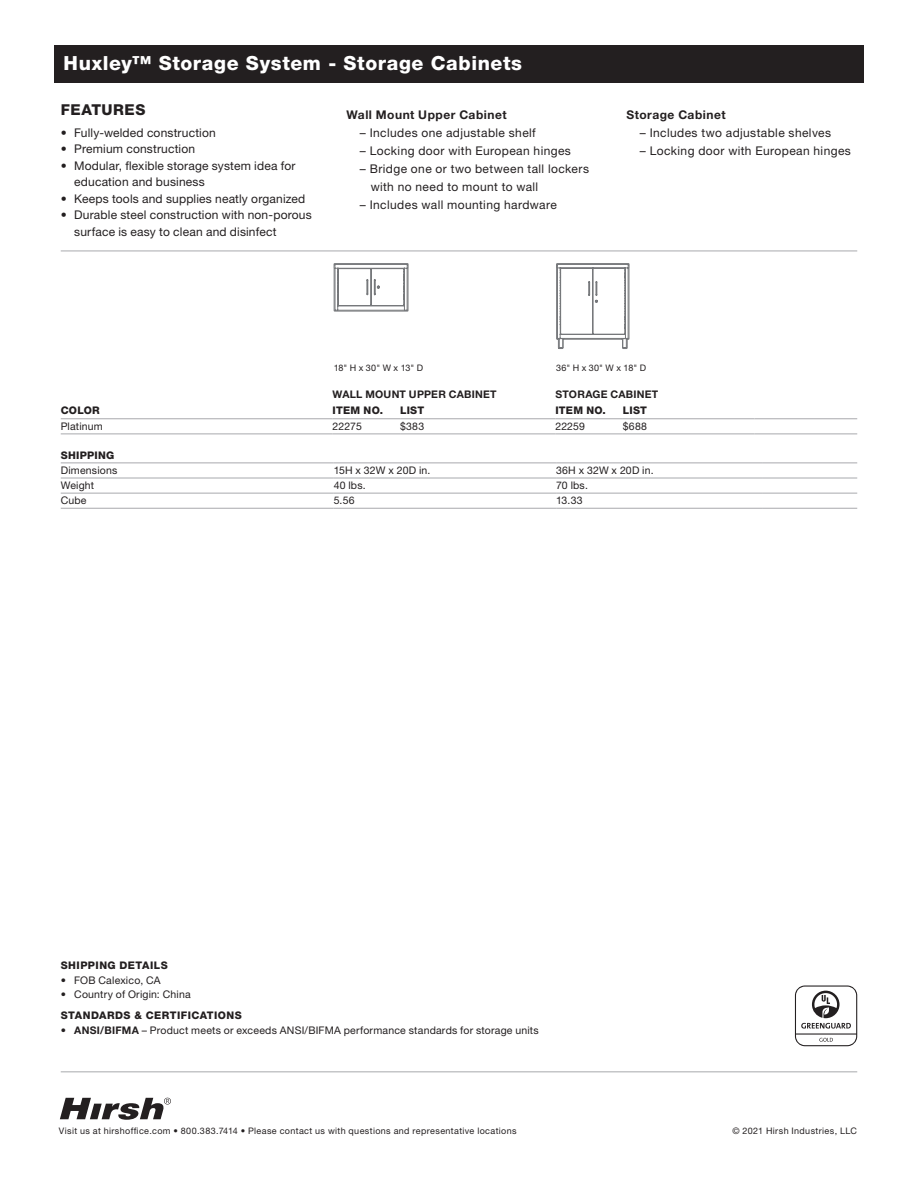
<style>
.page{position:relative;width:918px;height:1188px;background:#fff}
.page>*{position:absolute;margin:0;border:0;box-sizing:border-box;transform-origin:0 0}
.t1{font:800 19.5px "Helvetica Neue LT Std";letter-spacing:.03em;color:#fff}
.t2{font:800 15px "Helvetica Neue LT Std";letter-spacing:.035em;color:#231f20}
.t3{font:12px/16.5px "Helvetica Neue LT Std";letter-spacing:.02em;color:#231f20}
.t4{font:700 12px "Helvetica Neue LT Std";letter-spacing:.045em;color:#231f20}
.t5{font:10.5px "Helvetica Neue LT Std";letter-spacing:.015em;color:#231f20}
.t6{font:800 10.5px "Helvetica Neue LT Std";letter-spacing:.03em;color:#231f20}
.t7{font:700 10.5px "Helvetica Neue LT Std";letter-spacing:.025em;color:#231f20}
.t8{font:9px "Helvetica Neue LT Std";letter-spacing:.04em;color:#231f20}
.s1{font-weight:700}
</style>
<div class="page">
<svg style="left:60px;top:1098px;width:111px;height:22px"></svg>
<div style="left:54px;top:45px;width:810px;height:38px;background:#231f20"></div>
<hr style="left:61px;top:251px;width:796px;height:1px;background:#a8a9ad">
<hr style="left:61px;top:1071px;width:796px;height:1px;background:#a8a9ad">
<hr style="left:61px;top:418px;width:272px;height:1px;background:#a8a9ad">
<hr style="left:61px;top:434px;width:272px;height:1px;background:#a8a9ad">
<hr style="left:333px;top:418px;width:67px;height:1px;background:#a8a9ad">
<hr style="left:333px;top:434px;width:67px;height:1px;background:#a8a9ad">
<hr style="left:400px;top:418px;width:155px;height:1px;background:#a8a9ad">
<hr style="left:400px;top:434px;width:155px;height:1px;background:#a8a9ad">
<hr style="left:555px;top:418px;width:68px;height:1px;background:#a8a9ad">
<hr style="left:623px;top:418px;width:132px;height:1px;background:#a8a9ad">
<hr style="left:755px;top:418px;width:102px;height:1px;background:#a8a9ad">
<hr style="left:555px;top:434px;width:68px;height:1px;background:#a8a9ad">
<hr style="left:623px;top:434px;width:132px;height:1px;background:#a8a9ad">
<hr style="left:755px;top:434px;width:102px;height:1px;background:#a8a9ad">
<hr style="left:61px;top:463px;width:273px;height:1px;background:#a8a9ad">
<hr style="left:334px;top:463px;width:222px;height:1px;background:#a8a9ad">
<hr style="left:556px;top:463px;width:206px;height:1px;background:#a8a9ad">
<hr style="left:762px;top:463px;width:95px;height:1px;background:#a8a9ad">
<hr style="left:61px;top:478px;width:273px;height:1px;background:#a8a9ad">
<hr style="left:61px;top:493px;width:273px;height:1px;background:#a8a9ad">
<hr style="left:61px;top:508px;width:273px;height:1px;background:#a8a9ad">
<hr style="left:334px;top:478px;width:222px;height:1px;background:#a8a9ad">
<hr style="left:334px;top:493px;width:222px;height:1px;background:#a8a9ad">
<hr style="left:334px;top:508px;width:222px;height:1px;background:#a8a9ad">
<hr style="left:556px;top:478px;width:206px;height:1px;background:#a8a9ad">
<hr style="left:556px;top:493px;width:206px;height:1px;background:#a8a9ad">
<hr style="left:556px;top:508px;width:206px;height:1px;background:#a8a9ad">
<hr style="left:762px;top:478px;width:95px;height:1px;background:#a8a9ad">
<hr style="left:762px;top:493px;width:95px;height:1px;background:#a8a9ad">
<hr style="left:762px;top:508px;width:95px;height:1px;background:#a8a9ad">
<svg style="left:333px;top:263px;width:76px;height:49px"></svg>
<svg style="left:556px;top:263px;width:74px;height:86px"></svg>
<svg style="left:795px;top:986px;width:62px;height:60px"></svg>
<p class="t1" style="left:64px;top:52px;width:460px">Huxley™ Storage System - Storage Cabinets</p>
<p class="t2" style="left:61px;top:101px;width:86px">FEATURES</p>
<p class="t3" style="left:61px;top:124px;width:157px">• Fully-welded construction</p>
<p class="t3" style="left:61px;top:141px;width:136px">• Premium construction</p>
<p class="t3" style="left:74px;top:157px;width:223px;text-indent:-14px">• Modular, flexible storage system idea for education and business</p>
<p class="t3" style="left:61px;top:190px;width:246px">• Keeps tools and supplies neatly organized</p>
<p class="t3" style="left:74px;top:207px;width:239px;text-indent:-14px">• Durable steel construction with non-porous surface is easy to clean and disinfect</p>
<p class="t4" style="left:346px;top:107px;width:162px">Wall Mount Upper Cabinet</p>
<p class="t3" style="left:360px;top:124px;width:177px">– Includes one adjustable shelf</p>
<p class="t3" style="left:360px;top:142px;width:213px">– Locking door with European hinges</p>
<p class="t3" style="left:360px;top:160px;width:231px">– Bridge one or two between tall lockers</p>
<p class="t3" style="left:371px;top:178px;width:169px">with no need to mount to wall</p>
<p class="t3" style="left:360px;top:196px;width:199px">– Includes wall mounting hardware</p>
<p class="t4" style="left:626px;top:107px;width:101px">Storage Cabinet</p>
<p class="t3" style="left:640px;top:124px;width:193px">– Includes two adjustable shelves</p>
<p class="t3" style="left:640px;top:142px;width:213px">– Locking door with European hinges</p>
<p class="t8" style="left:334px;top:363px;width:91px">18" H x 30" W x 13" D</p>
<p class="t8" style="left:556px;top:363px;width:91px">36" H x 30" W x 18" D</p>
<p class="t7" style="left:333px;top:388px;width:166px">WALL MOUNT UPPER CABINET</p>
<p class="t7" style="left:555px;top:388px;width:105px">STORAGE CABINET</p>
<p class="t6" style="left:61px;top:404px;width:41px">COLOR</p>
<p class="t6" style="left:333px;top:404px;width:52px">ITEM NO.</p>
<p class="t6" style="left:400px;top:404px;width:26px">LIST</p>
<p class="t6" style="left:555px;top:404px;width:52px">ITEM NO.</p>
<p class="t6" style="left:623px;top:404px;width:26px">LIST</p>
<p class="t5" style="left:61px;top:420px;width:44px">Platinum</p>
<p class="t5" style="left:333px;top:420px;width:31px">22275</p>
<p class="t5" style="left:400px;top:420px;width:26px">$383</p>
<p class="t5" style="left:555px;top:420px;width:31px">22259</p>
<p class="t5" style="left:623px;top:420px;width:26px">$688</p>
<p class="t6" style="left:61px;top:449px;width:55px">SHIPPING</p>
<p class="t5" style="left:61px;top:464px;width:58px">Dimensions</p>
<p class="t5" style="left:334px;top:464px;width:98px">15H x 32W x 20D in.</p>
<p class="t5" style="left:556px;top:464px;width:99px">36H x 32W x 20D in.</p>
<p class="t5" style="left:61px;top:479px;width:35px">Weight</p>
<p class="t5" style="left:334px;top:479px;width:33px">40 lbs.</p>
<p class="t5" style="left:556px;top:479px;width:33px">70 lbs.</p>
<p class="t5" style="left:61px;top:494px;width:27px">Cube</p>
<p class="t5" style="left:334px;top:494px;width:22px">5.56</p>
<p class="t5" style="left:556px;top:494px;width:28px">13.33</p>
<p class="t6" style="left:61px;top:959px;width:109px">SHIPPING DETAILS</p>
<p class="t5" style="left:61px;top:974px;width:101px">• FOB Calexico, CA</p>
<p class="t5" style="left:61px;top:988px;width:131px">• Country of Origin: China</p>
<p class="t6" style="left:61px;top:1009px;width:183px">STANDARDS &amp; CERTIFICATIONS</p>
<p class="t5" style="left:61px;top:1024px;width:479px"><span class="s1">• ANSI/BIFMA</span> – Product meets or exceeds ANSI/BIFMA performance standards for storage units</p>
<p class="t8" style="left:59px;top:1125px;width:459px">Visit us at hirshoffice.com • 800.383.7414 • Please contact us with questions and representative locations</p>
<p class="t8" style="left:732px;top:1125px;width:126px">© 2021 Hirsh Industries, LLC</p>
</div>
